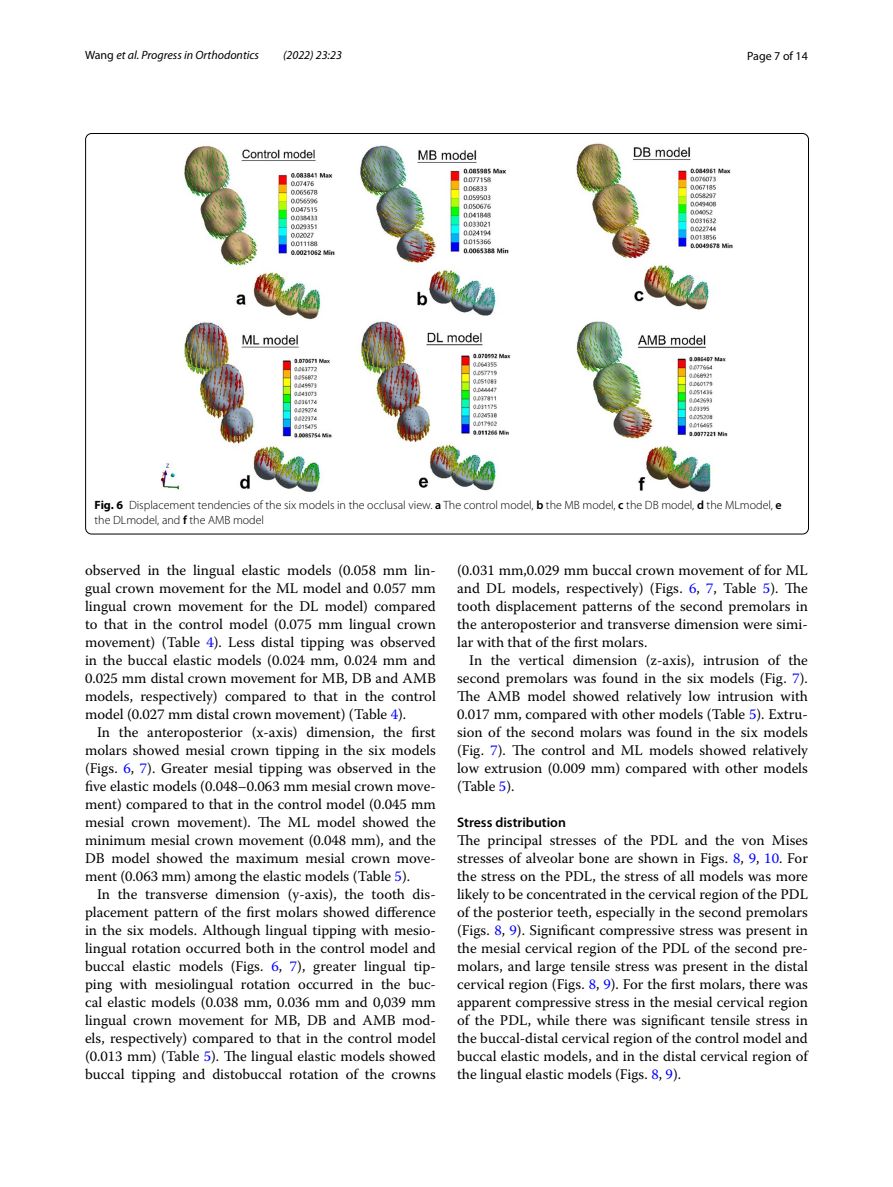
<style>
.page{position:relative;width:893px;height:1187px;background:#fff}
.page>*{position:absolute;margin:0;border:0;box-sizing:border-box;transform-origin:0 0}
.t1{font:14.7px/18px "Warnock Pro";color:#000;text-align:justify}
.t2{font:600 13.8px "Myriad Pro";color:#000}
.t3{font:300 12px/15px "Myriad Pro";color:#000}
.t4{font:italic 12px "Myriad Pro";color:#000}
.t5{font:12px "Myriad Pro";color:#000}
.s1{font-style:normal}
.s2{font-weight:700}
.s3{font-weight:600}
.s4{color:#00f}
</style>
<div class="page">
<img style="left:160px;top:142px;width:573px;height:351px">
<p class="t4" style="left:85px;top:48px;width:176px"><span class="s1">Wang</span> et al. Progress in Orthodontics</p>
<p class="t4" style="left:283px;top:48px;width:60px">(2022) 23:23</p>
<p class="t5" style="left:747px;top:48px;width:62px">Page 7 of 14</p>
<p class="t3" style="left:95px;top:497px;width:689px"><span class="s2">Fig. 6</span> Displacement tendencies of the six models in the occlusal view. <span class="s3">a</span> The control model, <span class="s3">b</span> the MB model, <span class="s3">c</span> the DB model, <span class="s3">d</span> the MLmodel, <span class="s3">e </span>the DLmodel, and <span class="s3">f</span> the AMB model</p>
<p class="t1" style="left:85px;top:560px;width:352px">observed in the lingual elastic models (0.058 mm lin&shy;gual crown movement for the ML model and 0.057 mm lingual crown movement for the DL model) compared to that in the control model (0.075 mm lingual crown movement) (Table <span class="s4">4</span>). Less distal tipping was observed in the buccal elastic models (0.024 mm, 0.024 mm and 0.025 mm distal crown movement for MB, DB and AMB models, respectively) compared to that in the control model (0.027 mm distal crown movement) (Table <span class="s4">4</span>).</p>
<p class="t1" style="left:85px;top:722px;width:352px;text-indent:12px">In the anteroposterior (x-axis) dimension, the first molars showed mesial crown tipping in the six models (Figs. <span class="s4">6</span>, <span class="s4">7</span>). Greater mesial tipping was observed in the five elastic models (0.048–0.063 mm mesial crown move&shy;ment) compared to that in the control model (0.045 mm mesial crown movement). The ML model showed the minimum mesial crown movement (0.048 mm), and the DB model showed the maximum mesial crown move&shy;ment (0.063 mm) among the elastic models (Table <span class="s4">5</span>).</p>
<p class="t1" style="left:85px;top:884px;width:352px;text-indent:12px">In the transverse dimension (y-axis), the tooth dis&shy;placement pattern of the first molars showed difference in the six models. Although lingual tipping with mesio&shy;lingual rotation occurred both in the control model and buccal elastic models (Figs. <span class="s4">6</span>, <span class="s4">7</span>), greater lingual tip&shy;ping with mesiolingual rotation occurred in the buc&shy;cal elastic models (0.038 mm, 0.036 mm and 0,039 mm lingual crown movement for MB, DB and AMB mod&shy;els, respectively) compared to that in the control model (0.013 mm) (Table <span class="s4">5</span>). The lingual elastic models showed buccal tipping and distobuccal rotation of the crowns</p>
<p class="t1" style="left:457px;top:560px;width:352px">(0.031 mm,0.029 mm buccal crown movement of for ML and DL models, respectively) (Figs. <span class="s4">6</span>, <span class="s4">7</span>, Table <span class="s4">5</span>). The tooth displacement patterns of the second premolars in the anteroposterior and transverse dimension were simi&shy;lar with that of the first molars.</p>
<p class="t1" style="left:457px;top:650px;width:352px;text-indent:12px">In the vertical dimension (z-axis), intrusion of the second premolars was found in the six models (Fig. <span class="s4">7</span>).<br>The AMB model showed relatively low intrusion with 0.017 mm, compared with other models (Table <span class="s4">5</span>). Extru&shy;sion of the second molars was found in the six models (Fig. <span class="s4">7</span>). The control and ML models showed relatively low extrusion (0.009 mm) compared with other models (Table <span class="s4">5</span>).</p>
<p class="t2" style="left:457px;top:813px;width:110px">Stress distribution</p>
<p class="t1" style="left:457px;top:830px;width:352px">The principal stresses of the PDL and the von Mises stresses of alveolar bone are shown in Figs. <span class="s4">8</span>, <span class="s4">9</span>, <span class="s4">10</span>. For the stress on the PDL, the stress of all models was more likely to be concentrated in the cervical region of the PDL of the posterior teeth, especially in the second premolars (Figs. <span class="s4">8</span>, <span class="s4">9</span>). Significant compressive stress was present in the mesial cervical region of the PDL of the second pre&shy;molars, and large tensile stress was present in the distal cervical region (Figs. <span class="s4">8</span>, <span class="s4">9</span>). For the first molars, there was apparent compressive stress in the mesial cervical region of the PDL, while there was significant tensile stress in the buccal-distal cervical region of the control model and buccal elastic models, and in the distal cervical region of the lingual elastic models (Figs. <span class="s4">8</span>, <span class="s4">9</span>).</p>
</div>
